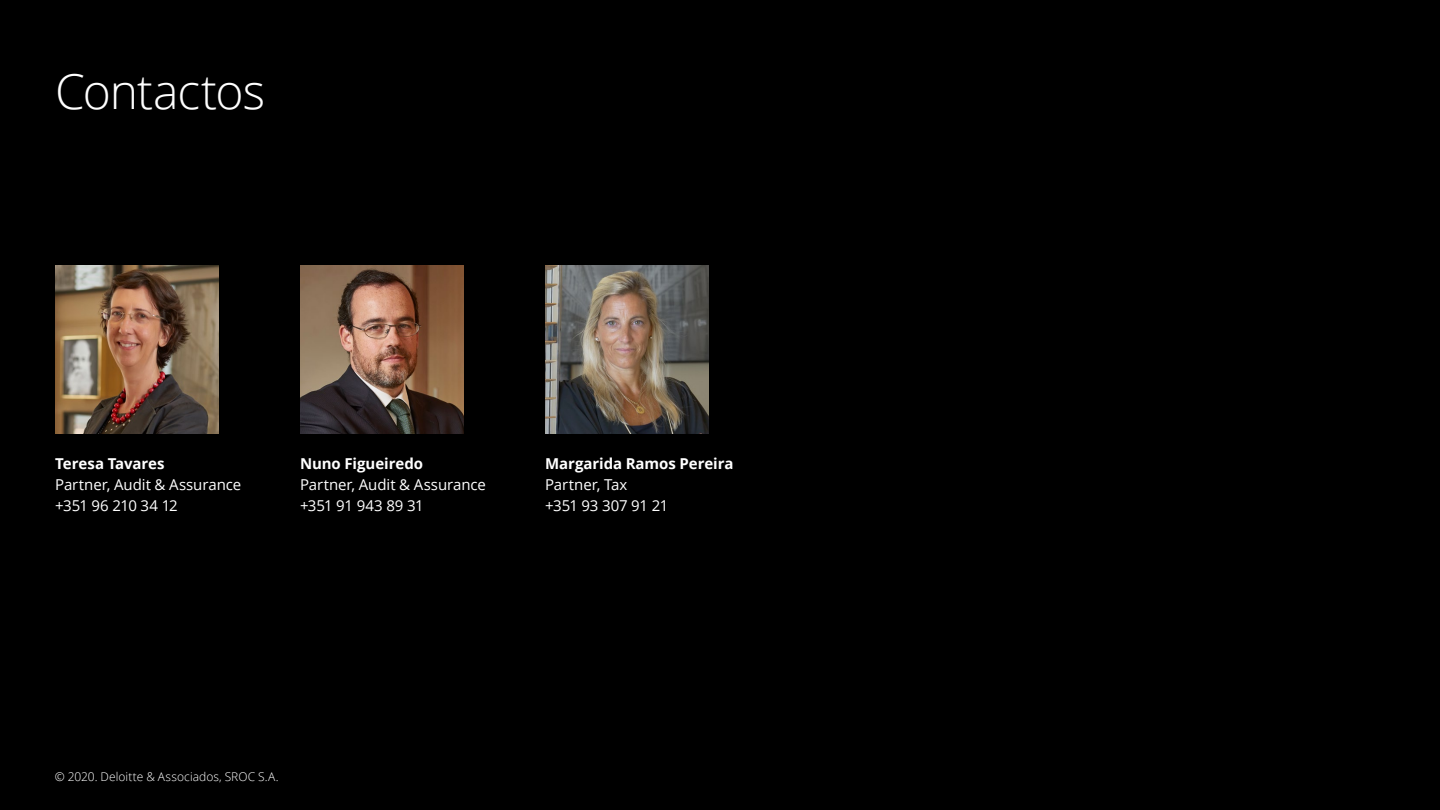
<style>
.page{position:relative;width:1440px;height:810px;background:#000}
.page>*{position:absolute;margin:0;border:0;box-sizing:border-box;transform-origin:0 0}
.Story_heading_light{font:300 48px "Open Sans";letter-spacing:-.02em;color:#fff}
.Body_Copy_small_whit{font:15px "Open Sans";letter-spacing:-.005em;color:#fff}
.Body_Copy_small_whit-2{font:700 15px "Open Sans";letter-spacing:-.005em;color:#fff}
.Body_Copy_small_whit-3{font:15px "Open Sans";letter-spacing:-.025em;color:#fff}
.t1{font:300 12px "Open Sans";letter-spacing:.005em;color:#fff}
</style>
<div class="page">
<img style="left:55px;top:266px;width:164px;height:167px">
<img style="left:300px;top:266px;width:164px;height:167px">
<img style="left:545px;top:266px;width:164px;height:167px">
<p class="Story_heading_light" style="left:55px;top:59px;width:211px">Contactos</p>
<p class="Body_Copy_small_whit-2" style="left:55px;top:453px;width:111px">Teresa Tavares</p>
<p class="Body_Copy_small_whit" style="left:55px;top:474px;width:187px">Partner, Audit &amp; Assurance</p>
<p class="Body_Copy_small_whit-3" style="left:55px;top:495px;width:124px">+351 96 210 34 12</p>
<p class="Body_Copy_small_whit-2" style="left:300px;top:453px;width:125px">Nuno Figueiredo</p>
<p class="Body_Copy_small_whit" style="left:300px;top:474px;width:187px">Partner, Audit &amp; Assurance</p>
<p class="Body_Copy_small_whit" style="left:300px;top:495px;width:125px">+351 91 943 89 31</p>
<p class="Body_Copy_small_whit-2" style="left:545px;top:453px;width:190px">Margarida Ramos Pereira</p>
<p class="Body_Copy_small_whit" style="left:545px;top:474px;width:84px">Partner, Tax</p>
<p class="Body_Copy_small_whit" style="left:545px;top:495px;width:125px">+351 93 307 91 21</p>
<p class="t1" style="left:55px;top:769px;width:225px">© 2020. Deloitte &amp; Associados, SROC S.A.</p>
</div>
